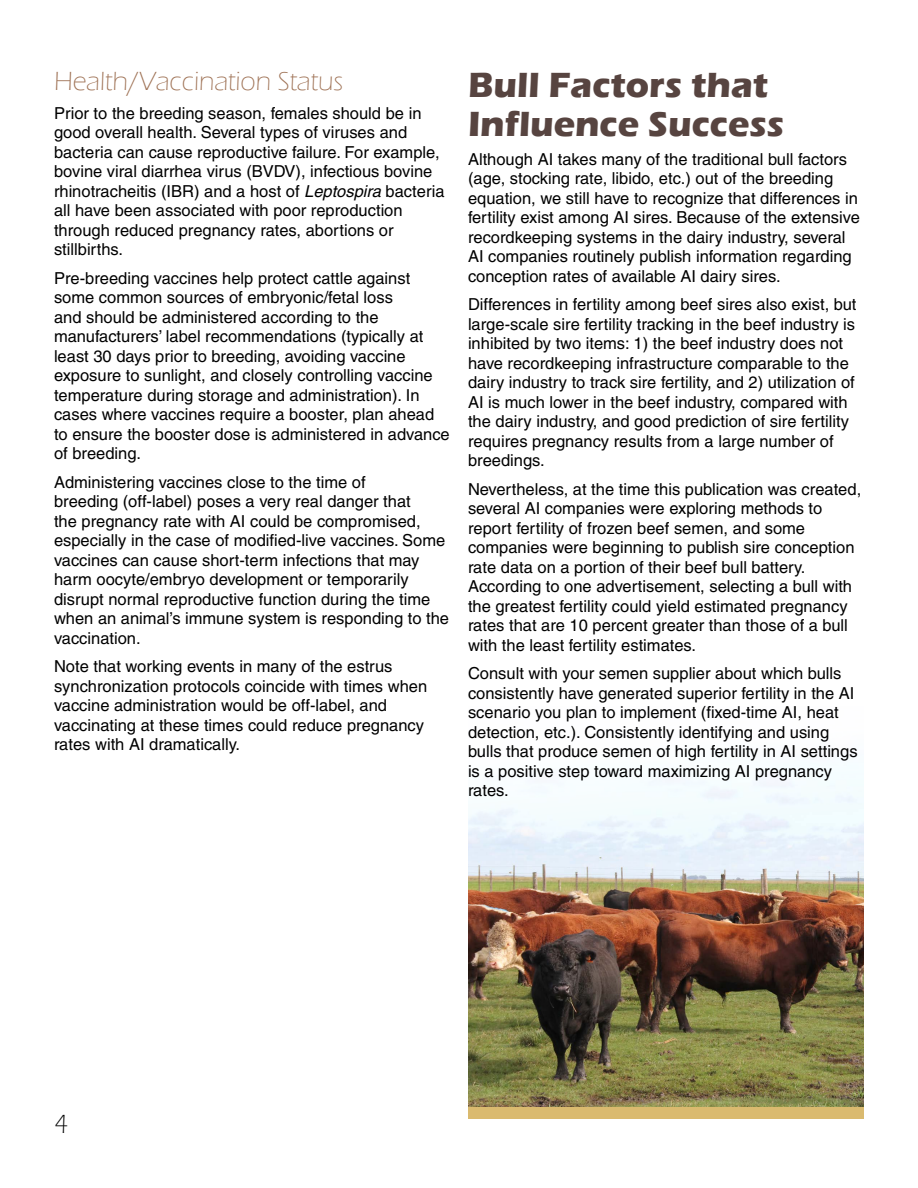
<style>
.page{position:relative;width:918px;height:1188px;background:#fff}
.page>*{position:absolute;margin:0;border:0;box-sizing:border-box;transform-origin:0 0}
.t1{font:700 36px/39px "Eras ITC";color:#574440}
.t2{font:300 27px "Eras ITC";color:#9e7154}
.t3{font:300 27px "Eras ITC";color:#000}
.t4{font:16.5px/19.5px "Helvetica";color:#000}
.s1{font-style:italic}
</style>
<div class="page">
<img style="left:468px;top:774px;width:396px;height:333px">
<div style="left:468px;top:1107px;width:396px;height:11px;background:#daba6f"></div>
<h2 class="t2" style="left:54px;top:67px;width:291px">Health/Vaccination Status</h2>
<p class="t4" style="left:54px;top:103px;width:392px">Prior to the breeding season, females should be in good overall health. Several types of viruses and bacteria can cause reproductive failure. For example, bovine viral diarrhea virus (BVDV), infectious bovine rhinotracheitis (IBR) and a host of <span class="s1">Leptospira</span> bacteria all have been associated with poor reproduction through reduced pregnancy rates, abortions or stillbirths.</p>
<p class="t4" style="left:54px;top:268px;width:397px">Pre-breeding vaccines help protect cattle against some common sources of embryonic/fetal loss<br>and should be administered according to the manufacturers’ label recommendations (typically at least 30 days prior to breeding, avoiding vaccine exposure to sunlight, and closely controlling vaccine temperature during storage and administration). In cases where vaccines require a booster, plan ahead to ensure the booster dose is administered in advance of breeding.</p>
<p class="t4" style="left:54px;top:472px;width:397px">Administering vaccines close to the time of<br>breeding (off-label) poses a very real danger that<br>the pregnancy rate with AI could be compromised, especially in the case of modified-live vaccines. Some vaccines can cause short-term infections that may harm oocyte/embryo development or temporarily disrupt normal reproductive function during the time when an animal’s immune system is responding to the vaccination.</p>
<p class="t4" style="left:54px;top:657px;width:375px">Note that working events in many of the estrus synchronization protocols coincide with times when vaccine administration would be off-label, and vaccinating at these times could reduce pregnancy rates with AI dramatically.</p>
<h1 class="t1" style="left:468px;top:66px;width:318px">Bull Factors that<br>Influence Success</h1>
<p class="t4" style="left:468px;top:149px;width:393px">Although AI takes many of the traditional bull factors (age, stocking rate, libido, etc.) out of the breeding equation, we still have to recognize that differences in fertility exist among AI sires. Because of the extensive recordkeeping systems in the dairy industry, several AI companies routinely publish information regarding conception rates of available AI dairy sires.</p>
<p class="t4" style="left:468px;top:295px;width:390px">Differences in fertility among beef sires also exist, but large-scale sire fertility tracking in the beef industry is inhibited by two items: 1) the beef industry does not have recordkeeping infrastructure comparable to the dairy industry to track sire fertility, and 2) utilization of AI is much lower in the beef industry, compared with the dairy industry, and good prediction of sire fertility requires pregnancy results from a large number of breedings.</p>
<p class="t4" style="left:468px;top:479px;width:395px">Nevertheless, at the time this publication was created, several AI companies were exploring methods to report fertility of frozen beef semen, and some companies were beginning to publish sire conception rate data on a portion of their beef bull battery.<br>According to one advertisement, selecting a bull with the greatest fertility could yield estimated pregnancy rates that are 10 percent greater than those of a bull with the least fertility estimates.</p>
<p class="t4" style="left:468px;top:664px;width:391px">Consult with your semen supplier about which bulls consistently have generated superior fertility in the AI scenario you plan to implement (fixed-time AI, heat detection, etc.). Consistently identifying and using bulls that produce semen of high fertility in AI settings is a positive step toward maximizing AI pregnancy rates.</p>
<h2 class="t3" style="left:54px;top:1110px;width:16px">4</h2>
</div>
